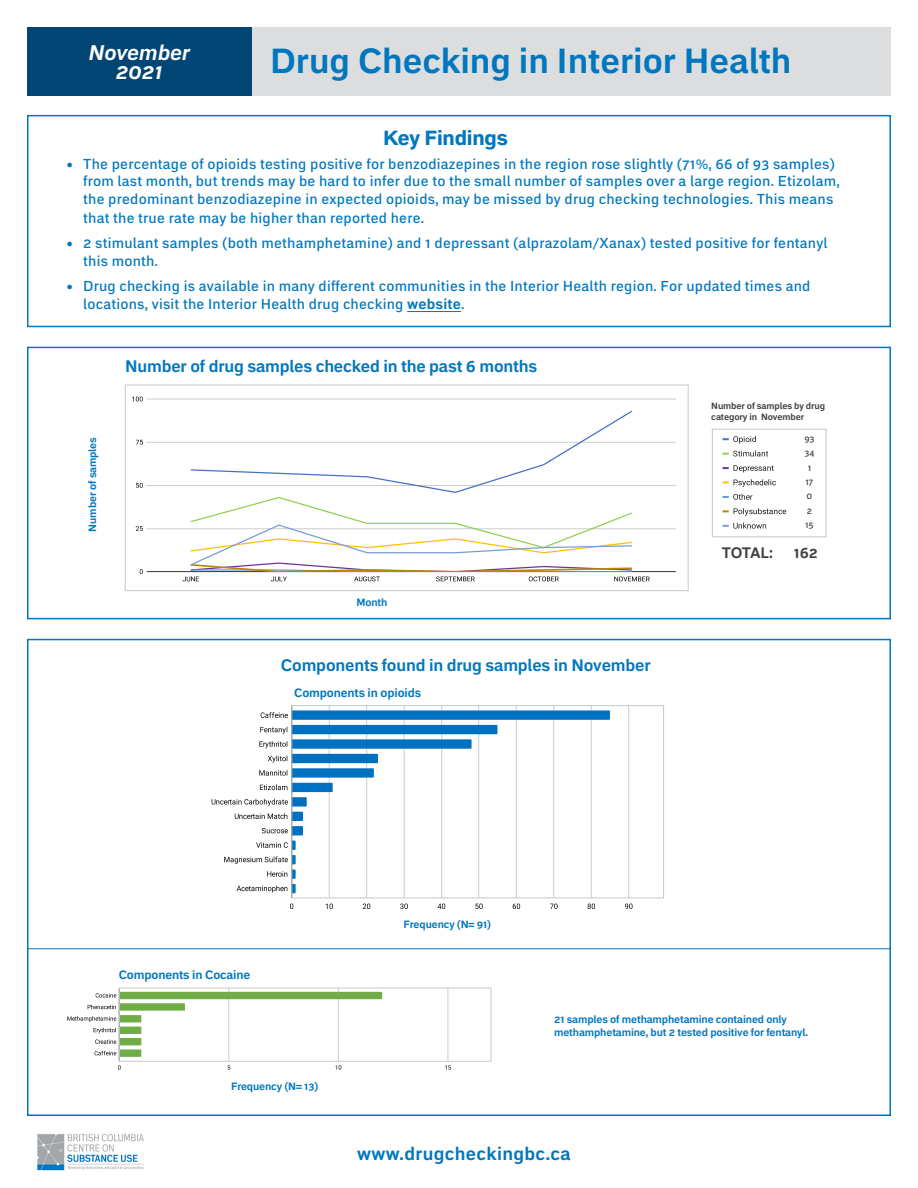
<style>
.page{position:relative;width:918px;height:1188px;background:#fff}
.page>*{position:absolute;margin:0;border:0;box-sizing:border-box;transform-origin:0 0}
.t1{font:700 34.5px "Embarcadero MVB Pro";color:#0077be}
.t2{font:italic 700 21px/19.5px "Embarcadero MVB Pro";color:#fff;text-align:center}
.t3{font:700 expanded 20.25px "Embarcadero MVB Pro";letter-spacing:-.01em;color:#0077be}
.t4{font:700 18px "Embarcadero MVB Pro";letter-spacing:.02em;color:#0077be}
.t5{font:700 16.5px "Embarcadero MVB Pro";letter-spacing:-.01em;color:#0077be}
.t6{font:700 15px "Embarcadero MVB Pro";letter-spacing:-.035em;color:#414042}
.t7{font:500 14.25px/18px "Embarcadero MVB Pro";letter-spacing:.015em;color:#0077be}
.t8{font:700 12px "Embarcadero MVB Pro";letter-spacing:-.01em;color:#0077be}
.t9{font:700 10.5px/12.6px "Embarcadero MVB Pro";letter-spacing:-.01em;color:#0077be}
.t10{font:700 9px/10.5px "Embarcadero MVB Pro";letter-spacing:-.01em;color:#414042}
.t11{font:500 9px/14.4px "Embarcadero MVB Pro";letter-spacing:-.01em;color:#414042;text-align:center}
.s1{font-weight:700}
</style>
<div class="page">
<hr style="left:147px;top:571px;width:529px;height:1px;background:#333">
<hr style="left:147px;top:529px;width:529px;height:1px;background:#ccc">
<hr style="left:147px;top:485px;width:529px;height:1px;background:#ccc">
<hr style="left:147px;top:442px;width:529px;height:1px;background:#ccc">
<hr style="left:147px;top:399px;width:529px;height:1px;background:#ccc">
<svg style="left:140px;top:569px;width:3px;height:5px"></svg>
<svg style="left:136px;top:526px;width:7px;height:5px"></svg>
<svg style="left:136px;top:483px;width:7px;height:5px"></svg>
<svg style="left:136px;top:440px;width:7px;height:5px"></svg>
<svg style="left:132px;top:397px;width:11px;height:4px"></svg>
<svg style="left:183px;top:410px;width:467px;height:171px"></svg>
<div style="left:125px;top:385px;width:563px;height:206px;border:1px solid #c7c8ca"></div>
<svg style="left:723px;top:436px;width:33px;height:8px"></svg>
<svg style="left:723px;top:450px;width:45px;height:6px"></svg>
<svg style="left:723px;top:465px;width:51px;height:7px"></svg>
<svg style="left:723px;top:479px;width:53px;height:8px"></svg>
<svg style="left:723px;top:494px;width:29px;height:6px"></svg>
<svg style="left:723px;top:508px;width:63px;height:8px"></svg>
<svg style="left:723px;top:523px;width:43px;height:6px"></svg>
<div style="left:712px;top:429px;width:114px;height:108px;border:1px solid #c7c8ca"></div>
<hr style="left:407px;top:311px;width:54px;height:1px;background:#0077be">
<hr style="left:229px;top:988px;width:1px;height:73px;background:#ccc">
<hr style="left:338px;top:988px;width:1px;height:73px;background:#ccc">
<hr style="left:448px;top:988px;width:1px;height:73px;background:#ccc">
<svg style="left:67px;top:992px;width:315px;height:65px"></svg>
<svg style="left:118px;top:1065px;width:3px;height:5px"></svg>
<svg style="left:335px;top:1065px;width:6px;height:5px"></svg>
<svg style="left:445px;top:1065px;width:6px;height:5px"></svg>
<hr style="left:329px;top:706px;width:1px;height:192px;background:#ccc">
<hr style="left:366px;top:706px;width:1px;height:192px;background:#ccc">
<hr style="left:404px;top:706px;width:1px;height:192px;background:#ccc">
<hr style="left:441px;top:706px;width:1px;height:192px;background:#ccc">
<hr style="left:478px;top:706px;width:1px;height:192px;background:#ccc">
<hr style="left:516px;top:706px;width:1px;height:192px;background:#ccc">
<hr style="left:553px;top:706px;width:1px;height:192px;background:#ccc">
<hr style="left:591px;top:706px;width:1px;height:192px;background:#ccc">
<hr style="left:628px;top:706px;width:1px;height:192px;background:#ccc">
<svg style="left:237px;top:870px;width:59px;height:23px"></svg>
<svg style="left:224px;top:841px;width:72px;height:23px"></svg>
<svg style="left:212px;top:710px;width:398px;height:125px"></svg>
<svg style="left:290px;top:904px;width:3px;height:5px"></svg>
<svg style="left:326px;top:904px;width:7px;height:5px"></svg>
<svg style="left:363px;top:904px;width:7px;height:5px"></svg>
<svg style="left:400px;top:904px;width:8px;height:5px"></svg>
<svg style="left:438px;top:904px;width:7px;height:5px"></svg>
<svg style="left:475px;top:904px;width:8px;height:5px"></svg>
<svg style="left:513px;top:904px;width:7px;height:5px"></svg>
<svg style="left:550px;top:904px;width:8px;height:5px"></svg>
<svg style="left:588px;top:904px;width:7px;height:5px"></svg>
<svg style="left:625px;top:904px;width:8px;height:5px"></svg>
<hr style="left:27px;top:948px;width:864px;height:1px;background:#0077be">
<div style="left:291px;top:705px;width:373px;height:193px;border:1px solid #c7c8ca"></div>
<div style="left:119px;top:988px;width:372px;height:74px;border:1px solid #c7c8ca"></div>
<div style="left:233px;top:27px;width:658px;height:69px;background:#dcddde"></div>
<div style="left:27px;top:27px;width:225px;height:69px;background:#004574"></div>
<img style="left:37px;top:1134px;width:107px;height:37px">
<div style="left:27px;top:347px;width:864px;height:272px;border:2px solid #0077be"></div>
<div style="left:27px;top:115px;width:864px;height:212px;border:2px solid #0077be"></div>
<h2 class="t2" style="left:89px;top:42px;width:103px">November<br>2021</h2>
<h1 class="t1" style="left:270px;top:36px;width:523px">Drug Checking in Interior Health</h1>
<h3 class="t3" style="left:383px;top:123px;width:126px">Key Findings</h3>
<p class="t7" style="left:83px;top:154px;width:758px;text-indent:-17px">• The percentage of opioids testing positive for benzodiazepines in the region rose slightly (71%, 66 of 93 samples) from last month, but trends may be hard to infer due to the small number of samples over a large region. Etizolam, the predominant benzodiazepine in expected opioids, may be missed by drug checking technologies. This means that the true rate may be higher than reported here.</p>
<p class="t7" style="left:83px;top:233px;width:746px;text-indent:-17px">• 2 stimulant samples (both methamphetamine) and 1 depressant (alprazolam/Xanax) tested positive for fentanyl this month.</p>
<p class="t7" style="left:83px;top:277px;width:729px;text-indent:-17px">• Drug checking is available in many different communities in the Interior Health region. For updated times and locations, visit the Interior Health drug checking <span class="s1">website</span>.</p>
<p class="t9" style="left:86px;top:532px;width:96px;rotate:-90deg">Number of samples</p>
<p class="t5" style="left:125px;top:355px;width:414px">Number of drug samples checked in the past 6 months</p>
<p class="t9" style="left:356px;top:595px;width:33px">Month</p>
<p class="t5" style="left:281px;top:653px;width:371px">Components found in drug samples in November</p>
<p class="t8" style="left:294px;top:684px;width:129px">Components in opioids</p>
<p class="t10" style="left:711px;top:400px;width:115px">Number of samples by drug category in November</p>
<p class="t11" style="left:804px;top:431px;width:12px">93<br>34<br>1<br>17<br>0<br>2<br>15</p>
<p class="t6" style="left:722px;top:542px;width:53px">TOTAL:</p>
<p class="t6" style="left:794px;top:542px;width:26px">162</p>
<p class="t8" style="left:119px;top:966px;width:133px">Components in Cocaine</p>
<p class="t9" style="left:231px;top:1079px;width:89px">Frequency (N= 13)</p>
<p class="t9" style="left:404px;top:917px;width:89px">Frequency (N= 91)</p>
<p class="t9" style="left:554px;top:1013px;width:255px">21 samples of methamphetamine contained only methamphetamine, but 2 tested positive for fentanyl.</p>
<p class="t4" style="left:357px;top:1141px;width:215px">www.drugcheckingbc.ca</p>
</div>
